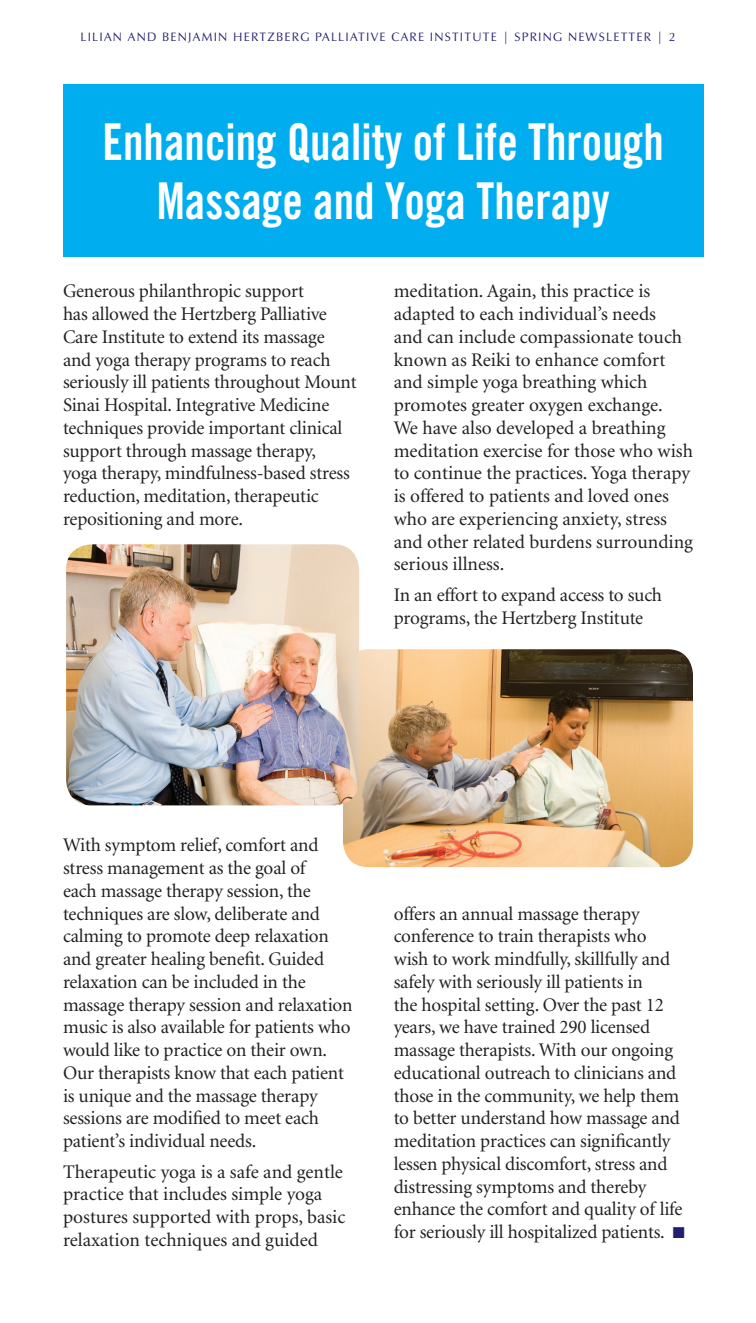
<style>
.page{position:relative;width:756px;height:1323px;background:#fff}
.page>*{position:absolute;margin:0;border:0;box-sizing:border-box;transform-origin:0 0}
.t1{font:50.75px/59.5px "Trade Gothic Bold Cond Twenty";color:#fff;text-align:center;scale:.91 1}
.t2{font:19.25px/22.8px "Minion";letter-spacing:-.01em;color:#231f20}
.t3{font:12.25px "Zapf Humanist 601 BT";letter-spacing:.1em;color:#221e72}
.s1{color:#221e72}
</style>
<div class="page">
<div style="left:63px;top:84px;width:641px;height:172px;background:#00aeef"></div>
<img style="left:343px;top:649px;width:350px;height:218px">
<img style="left:66px;top:544px;width:293px;height:261px">
<p class="t3" style="left:80px;top:29px;width:597px">LILIAN AND BENJAMIN HERTZBERG PALLIATIVE CARE INSTITUTE | SPRING NEWSLETTER | 2</p>
<p class="t1" style="left:103px;top:112px;width:619px">Enhancing Quality of Life Through<br>Massage and Yoga Therapy</p>
<p class="t2" style="left:63px;top:281px;width:295px">Generous philanthropic support<br>has allowed the Hertzberg Palliative Care Institute to extend its massage and yoga therapy programs to reach seriously ill patients throughout Mount Sinai Hospital. Integrative Medicine techniques provide important clinical support through massage therapy,<br>yoga therapy, mindfulness-based stress reduction, meditation, therapeutic repositioning and more.</p>
<p class="t2" style="left:394px;top:281px;width:301px">meditation. Again, this practice is adapted to each individual’s needs<br>and can include compassionate touch known as Reiki to enhance comfort and simple yoga breathing which promotes greater oxygen exchange.<br>We have also developed a breathing meditation exercise for those who wish to continue the practices. Yoga therapy is offered to patients and loved ones who are experiencing anxiety, stress and other related burdens surrounding serious illness.</p>
<p class="t2" style="left:394px;top:584px;width:270px">In an effort to expand access to such programs, the Hertzberg Institute</p>
<p class="t2" style="left:63px;top:835px;width:291px">With symptom relief, comfort and stress management as the goal of<br>each massage therapy session, the techniques are slow, deliberate and calming to promote deep relaxation and greater healing benefit. Guided relaxation can be included in the massage therapy session and relaxation music is also available for patients who would like to practice on their own.<br>Our therapists know that each patient is unique and the massage therapy sessions are modified to meet each patient’s individual needs.</p>
<p class="t2" style="left:63px;top:1161px;width:284px">Therapeutic yoga is a safe and gentle practice that includes simple yoga postures supported with props, basic relaxation techniques and guided</p>
<p class="t2" style="left:394px;top:903px;width:292px">offers an annual massage therapy conference to train therapists who wish to work mindfully, skillfully and safely with seriously ill patients in<br>the hospital setting. Over the past 12 years, we have trained 290 licensed massage therapists. With our ongoing educational outreach to clinicians and those in the community, we help them to better understand how massage and meditation practices can significantly lessen physical discomfort, stress and distressing symptoms and thereby enhance the comfort and quality of life for seriously ill hospitalized patients. <span class="s1">■</span></p>
</div>
